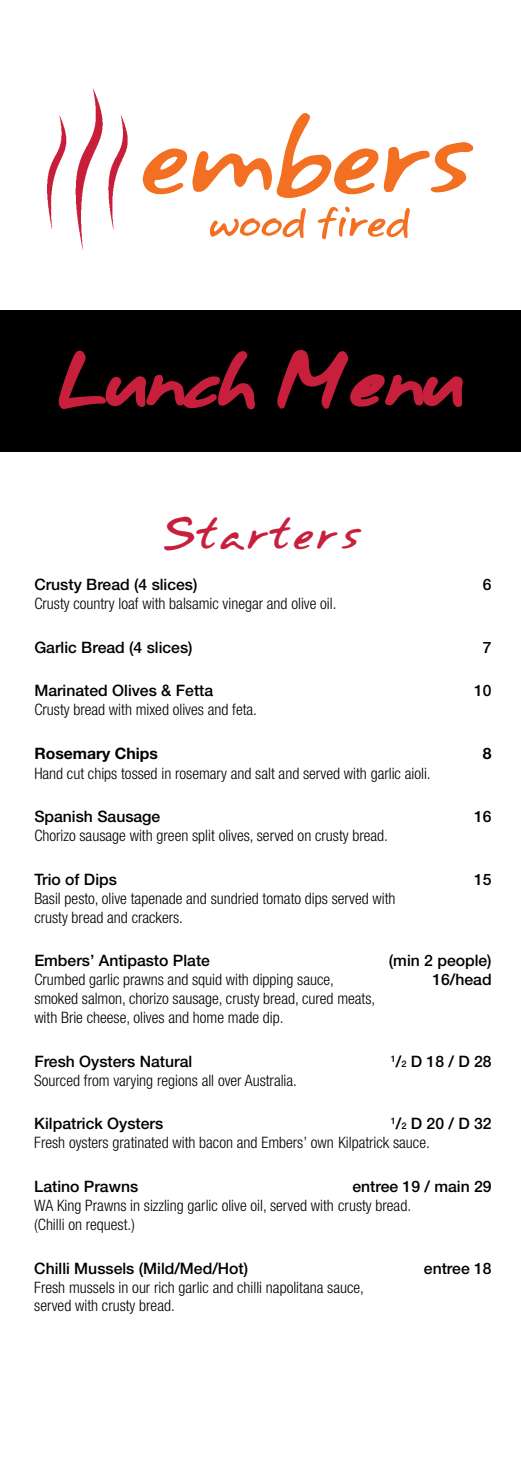
<style>
.page{position:relative;width:521px;height:1474px;background:#fff}
.page>*{position:absolute;margin:0;border:0;box-sizing:border-box;transform-origin:0 0}
.t1{font:63px "Annifont";letter-spacing:-.04em;color:#c8203c}
.t2{font:38.5px "Annifont";color:#c8203c}
.t3{font:300 condensed 15.75px/18.9px "Helvetica Neue LT";color:#000}
.t4{font:500 15.75px "Helvetica Neue LT";color:#000}
.t5{font:700 15.75px "Helvetica Neue LT";color:#000}
.s1{font-size:9.1px}
.s2{font-weight:500;font-stretch:normal}
.s3{font-weight:500;font-stretch:normal;font-size:9.1px}
</style>
<div class="page">
<div style="left:0;top:310px;width:521px;height:141px;background:#000"></div>
<img style="left:48px;top:88px;width:79px;height:162px">
<svg style="left:143px;top:113px;width:330px;height:85px"></svg>
<svg style="left:210px;top:207px;width:200px;height:32px"></svg>
<svg style="left:58px;top:350px;width:197px;height:60px"></svg>
<svg style="left:277px;top:350px;width:186px;height:59px"></svg>
<h1 class="t1" style="left:58px;top:326px;width:407px">Lunch Menu</h1>
<h2 class="t2" style="left:158px;top:501px;width:206px">Starters</h2>
<p class="t4" style="left:34px;top:575px;width:165px">Crusty Bread (4 slices)</p>
<p class="t4" style="left:483px;top:575px;width:10px">6</p>
<p class="t3" style="left:34px;top:593px;width:304px">Crusty country loaf with balsamic vinegar and olive oil.</p>
<p class="t4" style="left:34px;top:637px;width:160px">Garlic Bread (4 slices)</p>
<p class="t4" style="left:483px;top:637px;width:10px">7</p>
<p class="t4" style="left:34px;top:681px;width:180px">Marinated Olives &amp; Fetta</p>
<p class="t4" style="left:474px;top:681px;width:19px">10</p>
<p class="t3" style="left:34px;top:700px;width:224px">Crusty bread with mixed olives and feta.</p>
<p class="t5" style="left:34px;top:744px;width:125px">Rosemary Chips</p>
<p class="t5" style="left:483px;top:744px;width:10px">8</p>
<p class="t3" style="left:34px;top:763px;width:398px">Hand cut chips tossed in rosemary and salt and served with garlic aioli.</p>
<p class="t4" style="left:34px;top:807px;width:128px">Spanish Sausage</p>
<p class="t4" style="left:474px;top:807px;width:19px">16</p>
<p class="t3" style="left:34px;top:826px;width:355px">Chorizo sausage with green split olives, served on crusty bread.</p>
<p class="t4" style="left:34px;top:869px;width:84px">Trio of Dips</p>
<p class="t4" style="left:474px;top:869px;width:19px">15</p>
<p class="t3" style="left:34px;top:888px;width:363px">Basil pesto, olive tapenade and sundried tomato dips served with crusty bread and crackers.</p>
<p class="t4" style="left:34px;top:951px;width:177px">Embers’ Antipasto Plate</p>
<p class="t4" style="left:389px;top:951px;width:104px">(min 2 people)</p>
<p class="t3" style="left:34px;top:970px;width:301px">Crumbed garlic prawns and squid with dipping sauce,</p>
<p class="t4" style="left:432px;top:970px;width:61px">16/head</p>
<p class="t3" style="left:34px;top:989px;width:342px">smoked salmon, chorizo sausage, crusty bread, cured meats, with Brie cheese, olives and home made dip.</p>
<p class="t4" style="left:34px;top:1051px;width:159px">Fresh Oysters Natural</p>
<p class="t4" style="left:391px;top:1051px;width:102px"><sup>1</sup>/<span class="s1">2</span> D 18 / D 28</p>
<p class="t3" style="left:34px;top:1070px;width:264px">Sourced from varying regions all over Australia.</p>
<p class="t4" style="left:34px;top:1114px;width:130px">Kilpatrick Oysters</p>
<p class="t3" style="left:34px;top:1114px;width:459px;text-indent:356px"><sup>1</sup><span class="s2">/</span><span class="s3">2</span> <span class="s2">D 20 / D 32<br></span>Fresh oysters gratinated with bacon and Embers’ own Kilpatrick sauce.</p>
<p class="t4" style="left:34px;top:1177px;width:105px">Latino Prawns</p>
<p class="t4" style="left:352px;top:1177px;width:141px">entree 19 / main 29</p>
<p class="t3" style="left:34px;top:1195px;width:378px">WA King Prawns in sizzling garlic olive oil, served with crusty bread. (Chilli on request.)</p>
<p class="t4" style="left:34px;top:1258px;width:215px">Chilli Mussels (Mild/Med/Hot)</p>
<p class="t4" style="left:424px;top:1258px;width:69px">entree 18</p>
<p class="t3" style="left:34px;top:1277px;width:331px">Fresh mussels in our rich garlic and chilli napolitana sauce, served with crusty bread.</p>
</div>
